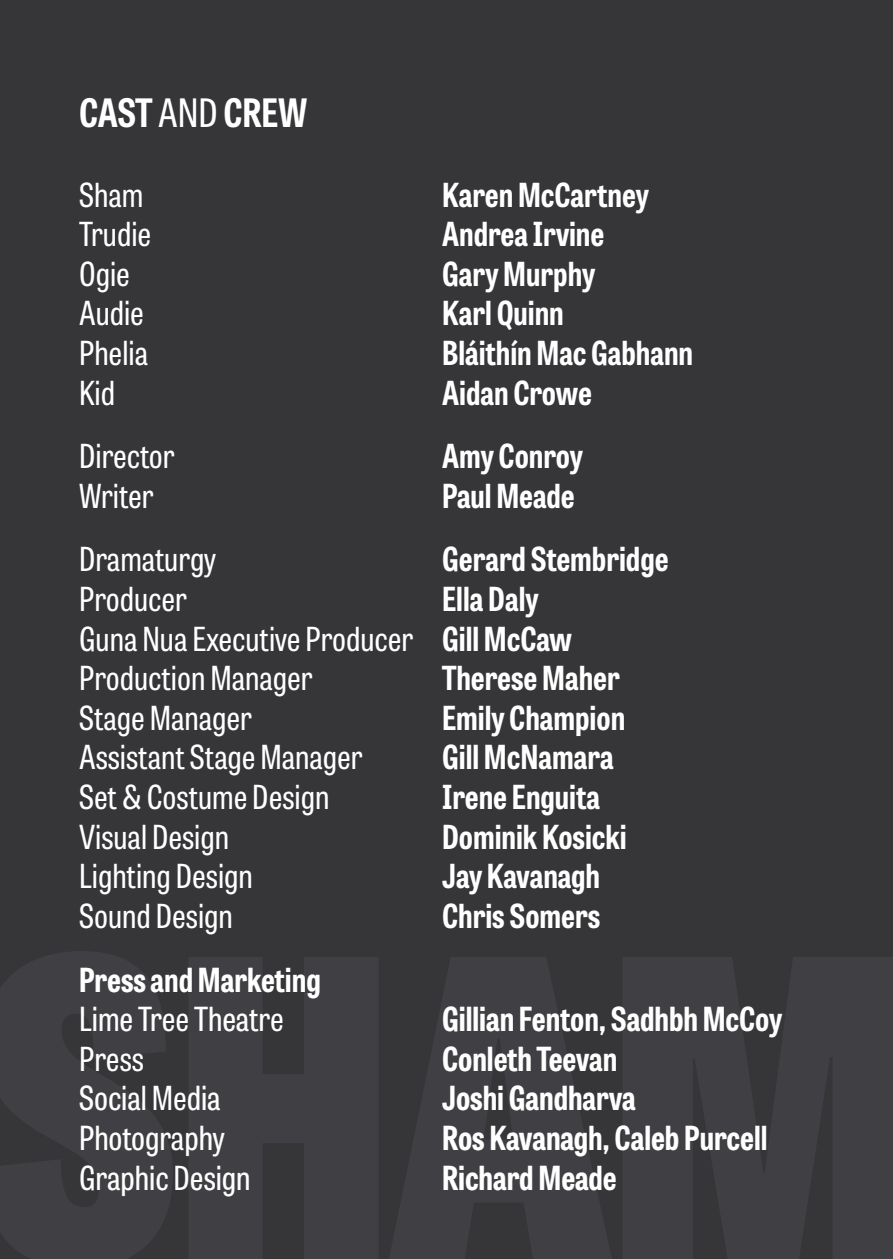
<style>
.page{position:relative;width:893px;height:1259px;background:#363639}
.page>*{position:absolute;margin:0;border:0;box-sizing:border-box;transform-origin:0 0}
.t1{font:800 417px "Tablet Gothic Condensed";color:#fff}
.t2{font:700 39px "Tablet Gothic Condensed";letter-spacing:-.005em;color:#fff}
.t3{font:700 33px "Tablet Gothic Condensed";color:#fff}
.t4{font:33px/39.6px "Tablet Gothic Condensed";color:#fff}
.s1{font-weight:400}
.s2{font-weight:700}
</style>
<div class="page">
<p class="t2" style="left:79px;top:86px;width:230px">CAST <span class="s1">AND</span> CREW</p>
<p class="t4" style="left:79px;top:173px;width:66px">Sham</p>
<p class="t3" style="left:442px;top:172px;width:208px">Karen McCartney</p>
<p class="t4" style="left:79px;top:213px;width:74px">Trudie</p>
<p class="t3" style="left:442px;top:211px;width:164px">Andrea Irvine</p>
<p class="t4" style="left:79px;top:253px;width:52px">Ogie</p>
<p class="t3" style="left:442px;top:251px;width:155px">Gary Murphy</p>
<p class="t4" style="left:79px;top:292px;width:66px">Audie</p>
<p class="t3" style="left:442px;top:290px;width:123px">Karl Quinn</p>
<p class="t4" style="left:79px;top:332px;width:71px">Phelia</p>
<p class="t3" style="left:442px;top:330px;width:252px">Bláithín Mac Gabhann</p>
<p class="t4" style="left:79px;top:371px;width:38px">Kid</p>
<p class="t3" style="left:442px;top:370px;width:151px">Aidan Crowe</p>
<p class="t4" style="left:79px;top:435px;width:97px">Director</p>
<p class="t3" style="left:442px;top:433px;width:142px">Amy Conroy</p>
<p class="t4" style="left:79px;top:475px;width:76px">Writer</p>
<p class="t3" style="left:442px;top:473px;width:134px">Paul Meade</p>
<p class="t4" style="left:79px;top:538px;width:138px">Dramaturgy</p>
<p class="t3" style="left:442px;top:536px;width:228px">Gerard Stembridge</p>
<p class="t4" style="left:79px;top:578px;width:109px">Producer</p>
<p class="t4" style="left:79px;top:578px;width:494px;text-indent:363px"><span class="s2">Ella Daly<br></span>Guna Nua Executive Producer <span class="s2">Gill McCaw<br></span>Production Manager</p>
<p class="t3" style="left:442px;top:655px;width:179px">Therese Maher</p>
<p class="t4" style="left:79px;top:697px;width:174px">Stage Manager</p>
<p class="t3" style="left:442px;top:695px;width:185px">Emily Champion</p>
<p class="t4" style="left:79px;top:736px;width:285px">Assistant Stage Manager</p>
<p class="t3" style="left:442px;top:734px;width:173px">Gill McNamara</p>
<p class="t4" style="left:79px;top:776px;width:252px">Set &amp; Costume Design</p>
<p class="t3" style="left:442px;top:774px;width:159px">Irene Enguita</p>
<p class="t4" style="left:79px;top:815px;width:152px">Visual Design</p>
<p class="t3" style="left:442px;top:814px;width:186px">Dominik Kosicki</p>
<p class="t4" style="left:79px;top:855px;width:175px">Lighting Design</p>
<p class="t3" style="left:442px;top:853px;width:159px">Jay Kavanagh</p>
<p class="t4" style="left:79px;top:895px;width:155px">Sound Design</p>
<p class="t3" style="left:442px;top:893px;width:160px">Chris Somers</p>
<p class="t3" style="left:79px;top:956px;width:243px">Press and Marketing</p>
<p class="t4" style="left:79px;top:998px;width:206px">Lime Tree Theatre</p>
<p class="t3" style="left:442px;top:996px;width:342px">Gillian Fenton, Sadhbh McCoy</p>
<p class="t4" style="left:79px;top:1037px;width:66px">Press</p>
<p class="t3" style="left:442px;top:1036px;width:177px">Conleth Teevan</p>
<p class="t4" style="left:79px;top:1077px;width:143px">Social Media</p>
<p class="t3" style="left:442px;top:1075px;width:195px">Joshi Gandharva</p>
<p class="t4" style="left:79px;top:1117px;width:147px">Photography</p>
<p class="t3" style="left:442px;top:1115px;width:327px">Ros Kavanagh, Caleb Purcell</p>
<h1 class="t1" style="left:-22px;top:805px;width:939px">SHAM</h1>
<p class="t4" style="left:79px;top:1156px;width:173px">Graphic Design</p>
<p class="t3" style="left:442px;top:1154px;width:176px">Richard Meade</p>
</div>
